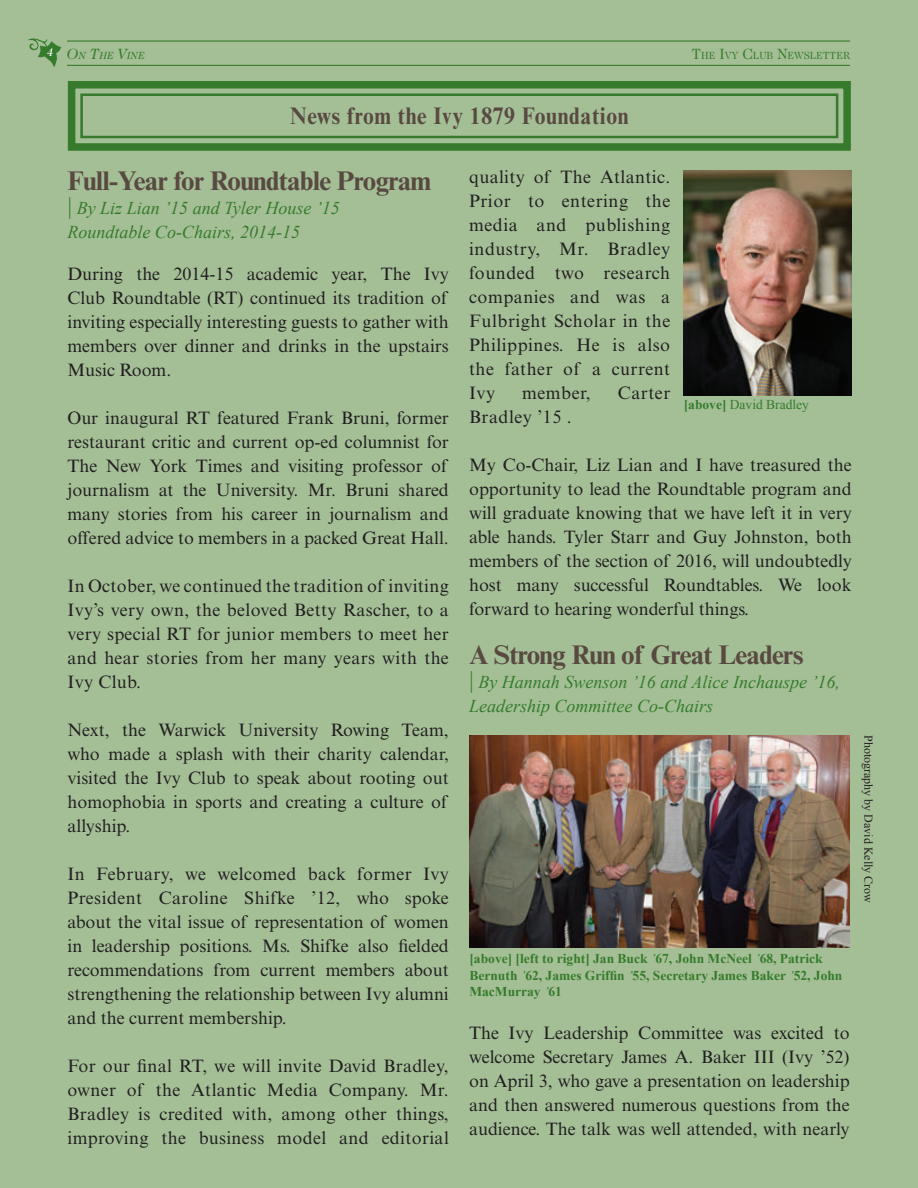
<style>
.page{position:relative;width:918px;height:1188px;background:#a4bf96}
.page>*{position:absolute;margin:0;border:0;box-sizing:border-box;transform-origin:0 0}
.t1{font:700 27px "Times New Roman MT Std";letter-spacing:-.025em;color:#594a41}
.t2{font:700 24px "Times New Roman MT Std";letter-spacing:.03em;color:#594a41;scale:.9 1}
.t3{font:18px/24px "Times New Roman MT Std";color:#231f20;text-align:justify}
.t4{font:italic 18px/24px "Times New Roman";color:#357b2b}
.t5{font:18px "Times New Roman MT Std";letter-spacing:.03em;color:#231f20}
.t6{font:700 13.5px/16.5px "Times New Roman";color:#357b2b}
.t7{font:13.5px "Times New Roman";color:#357b2b}
.t8{font:12px "Times New Roman";color:#231f20}
.t9{font:10.5px "Caslon 224 Std";color:#357b2b}
.t10{font:italic 10.5px "Caslon 224 Std";color:#357b2b}
.s1{font-size:15px}
.s2{font-style:normal;font-size:24px}
.s3{font-weight:700}
.s4{font-weight:400;font-style:italic}
</style>
<div class="page">
<svg style="left:67px;top:81px;width:784px;height:70px"></svg>
<div style="left:80px;top:93px;width:758px;height:45px;border:3px solid #357b2b"></div>
<hr style="left:67px;top:40px;width:783px;height:2px;background:#357b2b">
<svg style="left:27px;top:38px;width:34px;height:29px"></svg>
<hr style="left:67px;top:65px;width:783px;height:1px;background:#357b2b">
<img style="left:684px;top:171px;width:168px;height:225px">
<img style="left:469px;top:735px;width:381px;height:213px">
<p class="t10" style="left:47px;top:49px;width:100px"><sup>4</sup> <span class="s1">O</span>N <span class="s1">T</span>HE <span class="s1">V</span>INE</p>
<p class="t9" style="left:691px;top:49px;width:160px"><span class="s1">T</span>HE <span class="s1">I</span>VY <span class="s1">C</span>LUB <span class="s1">N</span>EWSLETTER</p>
<h2 class="t2" style="left:290px;top:102px;width:378px">News from the Ivy 1879 Foundation</h2>
<h1 class="t1" style="left:68px;top:164px;width:365px">Full-Year for Roundtable Program</h1>
<p class="t4" style="left:67px;top:195px;width:274px"><span class="s2">|</span> By Liz Lian ’15 and Tyler House ’15<br>Roundtable Co-Chairs, 2014-15</p>
<p class="t3" style="left:67px;top:262px;width:383px">During the 2014-15 academic year, The Ivy Club Roundtable (RT) continued its tradition of inviting especially interesting guests to gather with members over dinner and drinks in the upstairs Music Room.</p>
<p class="t3" style="left:67px;top:406px;width:383px">Our inaugural RT featured Frank Bruni, former restaurant critic and current op-ed columnist for The New York Times and visiting professor of journalism at the University. Mr. Bruni shared many stories from his career in journalism and offered advice to members in a packed Great Hall.</p>
<p class="t3" style="left:67px;top:574px;width:383px">In October, we continued the tradition of inviting Ivy’s very own, the beloved Betty Rascher, to a very special RT for junior members to meet her and hear stories from her many years with the Ivy Club.</p>
<p class="t3" style="left:67px;top:718px;width:383px">Next, the Warwick University Rowing Team, who made a splash with their charity calendar, visited the Ivy Club to speak about rooting out homophobia in sports and creating a culture of allyship.</p>
<p class="t3" style="left:67px;top:862px;width:383px">In February, we welcomed back former Ivy President Caroline Shifke ’12, who spoke about the vital issue of representation of women in leadership positions. Ms. Shifke also fielded recommendations from current members about strengthening the relationship between Ivy alumni and the current membership.</p>
<p class="t3" style="left:67px;top:1054px;width:383px">For our final RT, we will invite David Bradley, owner of the Atlantic Media Company. Mr.<br>Bradley is credited with, among other things, improving the business model and editorial</p>
<p class="t3" style="left:469px;top:165px;width:203px">quality of The Atlantic.<br>Prior to entering the media and publishing industry, Mr. Bradley founded two research companies and was a Fulbright Scholar in the Philippines. He is also the father of a current Ivy</p>
<p class="t3" style="left:522px;top:381px;width:70px">member,</p>
<p class="t3" style="left:618px;top:381px;width:54px">Carter</p>
<p class="t5" style="left:469px;top:407px;width:104px">Bradley ’15 .</p>
<p class="t3" style="left:469px;top:453px;width:384px">My Co-Chair, Liz Lian and I have treasured the opportunity to lead the Roundtable program and will graduate knowing that we have left it in very able hands. Tyler Starr and Guy Johnston, both members of the section of 2016, will undoubtedly host many successful Roundtables. We look forward to hearing wonderful things.</p>
<p class="t7" style="left:684px;top:396px;width:127px"><span class="s3">[above]</span> David Bradley</p>
<h1 class="t1" style="left:469px;top:638px;width:336px">A Strong Run of Great Leaders</h1>
<p class="t4" style="left:469px;top:669px;width:372px"><span class="s2">|</span> By Hannah Swenson ’16 and Alice Inchauspe ’16,<br>Leadership Committee Co-Chairs</p>
<p class="t8" style="left:877px;top:735px;width:169px;rotate:90deg">Photography by David Kelly Crow</p>
<p class="t6" style="left:470px;top:950px;width:374px">[above] [left to right] Jan Buck <span class="s4">’</span>67, John McNeel <span class="s4">’</span>68, Patrick<br>Bernuth <span class="s4">’</span>62, James Griffin <span class="s4">’</span>55, Secretary James Baker <span class="s4">’</span>52, John<br>MacMurray <span class="s4">’</span>61</p>
<p class="t3" style="left:469px;top:1021px;width:382px">The Ivy Leadership Committee was excited to welcome Secretary James A. Baker III (Ivy ’52) on April 3, who gave a presentation on leadership and then answered numerous questions from the audience. The talk was well attended, with nearly</p>
</div>
